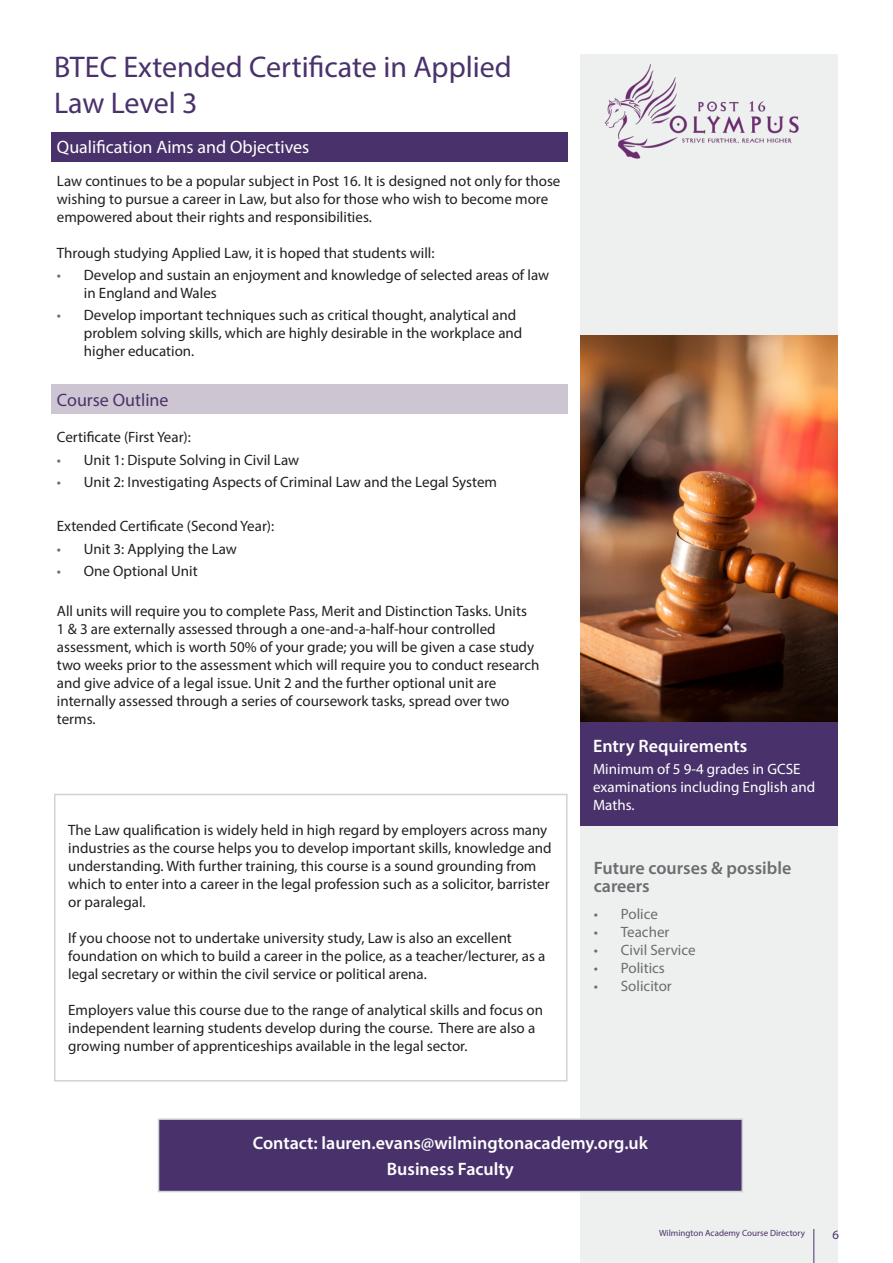
<style>
.page{position:relative;width:893px;height:1263px;background:#fff}
.page>*{position:absolute;margin:0;border:0;box-sizing:border-box;transform-origin:0 0}
.t1{font:30px/36px "Myriad Pro";color:#49326b}
.t2{font:600 18px/25.8px "Myriad Pro";color:#fff;text-align:center}
.t3{font:18px "Myriad Pro";color:#fff}
.t4{font:600 18px/18px "Myriad Pro";color:#6c6d70}
.t5{font:18px "Myriad Pro";color:#49326b}
.t6{font:15px/18px "Myriad Pro";color:#231f20}
.t7{font:15px/18px "Myriad Pro";color:#fff}
.t8{font:15px "Myriad Pro";color:#6c6d70}
.t9{font:12.75px "Myriad Pro";color:#49326b}
.t10{font:9px "Myriad Pro";color:#49326b}
.s1{color:#6c6d70}
</style>
<div class="page">
<div style="left:580px;top:54px;width:257px;height:1209px;background:#eeefef"></div>
<hr style="left:813px;top:1229px;width:1px;height:34px;background:#49326b">
<img style="left:604px;top:63px;width:195px;height:96px">
<div style="left:159px;top:1119px;width:583px;height:72px;background:#49326b"></div>
<div style="left:158px;top:1118px;width:585px;height:74px;border:2px solid #d1d2d4"></div>
<div style="left:54px;top:794px;width:514px;height:287px;border:2px solid #d1d2d4"></div>
<div style="left:580px;top:721px;width:257px;height:105px;background:#49326b"></div>
<div style="left:51px;top:132px;width:517px;height:30px;background:#49326b"></div>
<div style="left:51px;top:384px;width:517px;height:30px;background:#cec5d2"></div>
<img style="left:580px;top:336px;width:258px;height:385px">
<h1 class="t1" style="left:54px;top:48px;width:459px">BTEC Extended Certificate in Applied<br>Law Level 3</h1>
<p class="t3" style="left:57px;top:136px;width:254px">Qualification Aims and Objectives</p>
<p class="t6" style="left:57px;top:171px;width:505px">Law continues to be a popular subject in Post 16. It is designed not only for those wishing to pursue a career in Law, but also for those who wish to become more empowered about their rights and responsibilities.</p>
<p class="t6" style="left:57px;top:243px;width:379px">Through studying Applied Law, it is hoped that students will:</p>
<p class="t6" style="left:84px;top:266px;width:467px;text-indent:-27px"><span class="s1">•</span> Develop and sustain an enjoyment and knowledge of selected areas of law in England and Wales</p>
<p class="t6" style="left:84px;top:306px;width:440px;text-indent:-27px"><span class="s1">•</span> Develop important techniques such as critical thought, analytical and problem solving skills, which are highly desirable in the workplace and higher education.</p>
<p class="t5" style="left:57px;top:389px;width:113px">Course Outline</p>
<p class="t6" style="left:57px;top:428px;width:136px">Certificate (First Year):</p>
<p class="t6" style="left:57px;top:450px;width:244px"><span class="s1">•</span> Unit 1: Dispute Solving in Civil Law</p>
<p class="t6" style="left:57px;top:473px;width:442px"><span class="s1">•</span> Unit 2: Investigating Aspects of Criminal Law and the Legal System</p>
<p class="t6" style="left:57px;top:517px;width:219px">Extended Certificate (Second Year):</p>
<p class="t6" style="left:57px;top:539px;width:182px"><span class="s1">•</span> Unit 3: Applying the Law</p>
<p class="t6" style="left:57px;top:562px;width:142px"><span class="s1">•</span> One Optional Unit</p>
<p class="t6" style="left:57px;top:602px;width:484px">All units will require you to complete Pass, Merit and Distinction Tasks. Units<br>1 &amp; 3 are externally assessed through a one-and-a-half-hour controlled assessment, which is worth 50% of your grade; you will be given a case study two weeks prior to the assessment which will require you to conduct research and give advice of a legal issue. Unit 2 and the further optional unit are internally assessed through a series of coursework tasks, spread over two terms.</p>
<p class="t6" style="left:68px;top:821px;width:485px">The Law qualification is widely held in high regard by employers across many industries as the course helps you to develop important skills, knowledge and understanding. With further training, this course is a sound grounding from which to enter into a career in the legal profession such as a solicitor, barrister or paralegal.</p>
<p class="t6" style="left:68px;top:929px;width:479px">If you choose not to undertake university study, Law is also an excellent foundation on which to build a career in the police, as a teacher/lecturer, as a legal secretary or within the civil service or political arena.</p>
<p class="t6" style="left:68px;top:1001px;width:476px">Employers value this course due to the range of analytical skills and focus on independent learning students develop during the course. There are also a growing number of apprenticeships available in the legal sector.</p>
<p class="t2" style="left:593px;top:732px;width:156px">Entry Requirements</p>
<p class="t7" style="left:593px;top:759px;width:224px">Minimum of 5 9-4 grades in GCSE examinations including English and<br>Maths.</p>
<p class="t4" style="left:594px;top:858px;width:199px">Future courses &amp; possible careers</p>
<p class="t8" style="left:594px;top:904px;width:66px">• Police</p>
<p class="t8" style="left:594px;top:922px;width:77px">• Teacher</p>
<p class="t8" style="left:594px;top:940px;width:103px">• Civil Service</p>
<p class="t8" style="left:594px;top:958px;width:73px">• Politics</p>
<p class="t8" style="left:594px;top:976px;width:80px">• Solicitor</p>
<p class="t2" style="left:253px;top:1130px;width:397px">Contact: lauren.evans@wilmingtonacademy.org.uk<br>Business Faculty</p>
<p class="t10" style="left:659px;top:1227px;width:147px">Wilmington Academy Course Directory</p>
<p class="t9" style="left:832px;top:1226px;width:8px">6</p>
</div>
